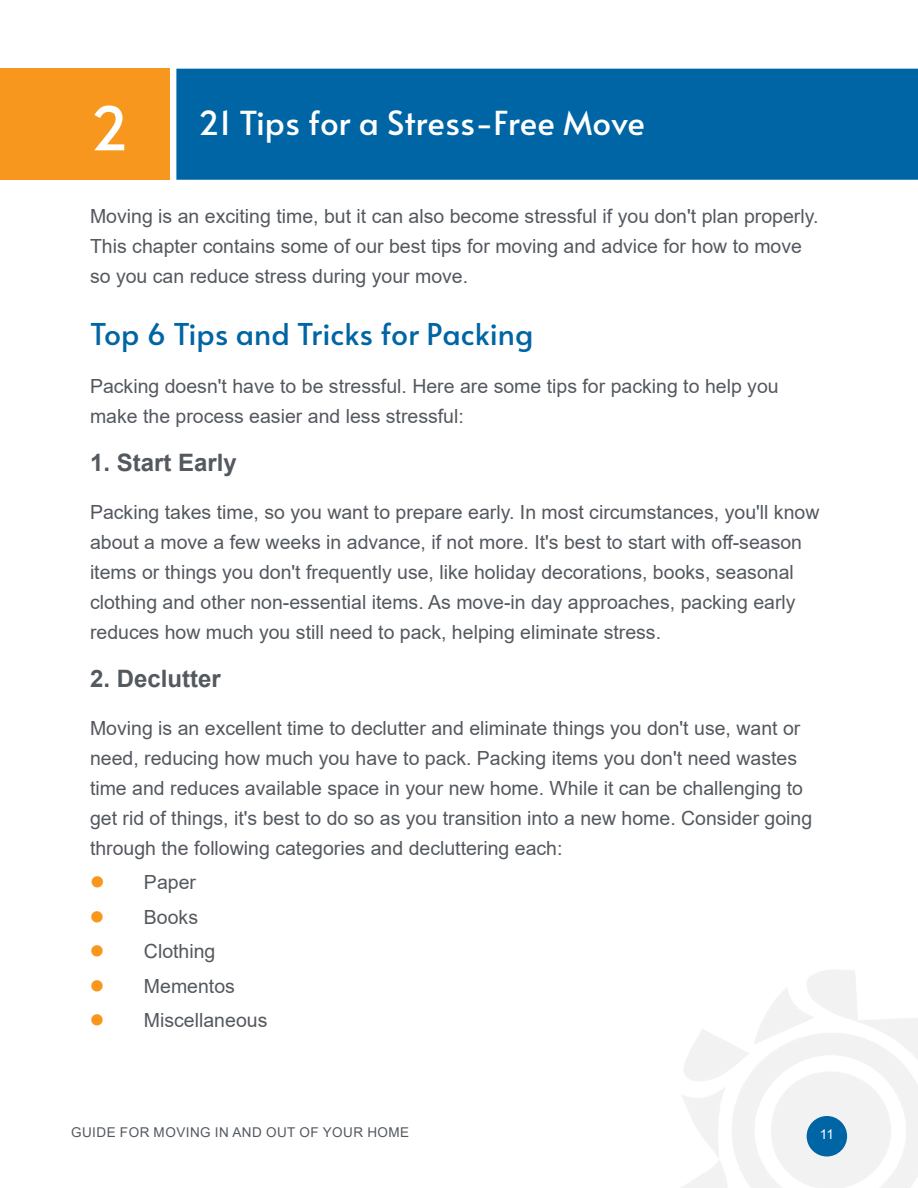
<style>
.page{position:relative;width:918px;height:1188px;background:#fff}
.page>*{position:absolute;margin:0;border:0;box-sizing:border-box;transform-origin:0 0}
.t1{font:33px "Alata";color:#fff}
.t2{font:30px "Alata";color:#0065a4}
.t3{font:700 24px "Arial";color:#54595f}
.t4{font:19.5px/30px "Arial";color:#54595f}
.t5{font:13.5px "Arial";letter-spacing:.035em;color:#54595f}
.t6{font:13.5px "Arial";color:#fff}
.s1{font-size:60px}
</style>
<div class="page">
<div style="left:176px;top:69px;width:742px;height:111px;background:#0065a4"></div>
<div style="left:0;top:69px;width:169px;height:111px;background:#f8971d"></div>
<img style="left:682px;top:970px;width:236px;height:218px">
<div style="left:807px;top:1116px;width:40px;height:40px;background:#0065a4;border-radius:50%"></div>
<h1 class="t1" style="left:90px;top:94px;width:557px"><span class="s1">2</span> 21 Tips for a Stress-Free Move</h1>
<p class="t4" style="left:90px;top:201px;width:730px">Moving is an exciting time, but it can also become stressful if you don't plan properly.<br>This chapter contains some of our best tips for moving and advice for how to move so you can reduce stress during your move.</p>
<h2 class="t2" style="left:90px;top:308px;width:445px">Top 6 Tips and Tricks for Packing</h2>
<p class="t4" style="left:90px;top:371px;width:690px">Packing doesn't have to be stressful. Here are some tips for packing to help you make the process easier and less stressful:</p>
<p class="t3" style="left:90px;top:446px;width:148px">1. Start Early</p>
<p class="t4" style="left:90px;top:497px;width:731px">Packing takes time, so you want to prepare early. In most circumstances, you'll know about a move a few weeks in advance, if not more. It's best to start with off-season items or things you don't frequently use, like holiday decorations, books, seasonal clothing and other non-essential items. As move-in day approaches, packing early reduces how much you still need to pack, helping eliminate stress.</p>
<p class="t3" style="left:90px;top:662px;width:132px">2. Declutter</p>
<p class="t4" style="left:90px;top:713px;width:724px">Moving is an excellent time to declutter and eliminate things you don't use, want or need, reducing how much you have to pack. Packing items you don't need wastes time and reduces available space in your new home. While it can be challenging to get rid of things, it's best to do so as you transition into a new home. Consider going through the following categories and decluttering each:</p>
<p class="t4" style="left:144px;top:865px;width:125px;line-height:34.5px">Paper<br>Books<br>Clothing<br>Mementos<br>Miscellaneous</p>
<p class="t5" style="left:71px;top:1123px;width:340px">GUIDE FOR MOVING IN AND OUT OF YOUR HOME</p>
<p class="t6" style="left:820px;top:1125px;width:16px">11</p>
</div>
